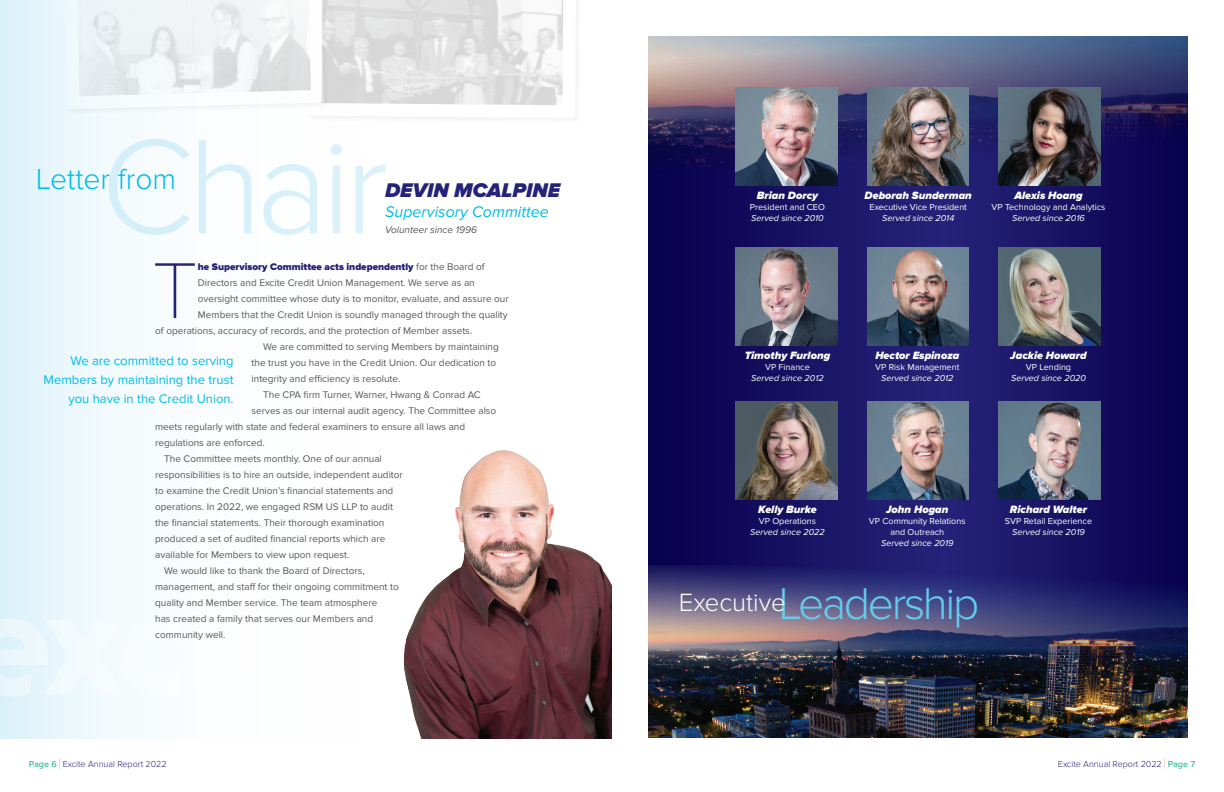
<style>
.page{position:relative;width:1224px;height:792px;background:#fff}
.page>*{position:absolute;margin:0;border:0;box-sizing:border-box;transform-origin:0 0}
.t1{font:300 139.4px "Proxima Nova";letter-spacing:-.05em;color:#d4eff9}
.t2{font:100 82px "Proxima Nova T";color:#252279}
.t3{font:300 46.1px "Proxima Nova";letter-spacing:-.05em;color:#63cdee}
.t4{font:300 30px "Proxima Nova";color:#02bce8}
.t5{font:italic 900 20.6px "Proxima Nova";color:#252279}
.t6{font:italic 16px "Proxima Nova";color:#02bce8}
.t7{font:13px/19px "Proxima Nova";color:#02bce8;text-align:right}
.t8{font:italic 900 11px "Proxima Nova";color:#fff}
.t9{font:10px "Proxima Nova";color:#57585a}
.t10{font:900 10px "Proxima Nova";color:#252279}
.t11{font:italic 10px "Proxima Nova";color:#57585a}
.t12{font:9px/10.8px "Proxima Nova";color:#fff;text-align:center}
.t13{font:italic 9px "Proxima Nova";color:#fff}
.t14{font:300 9px "Proxima Nova";color:#252279}
.s1{font-weight:400;color:#57585a}
.s2{font-weight:600;color:#42bea0}
.s3{font-size:16.2px;color:#f47d4d}
</style>
<div class="page">
<svg style="left:0;top:0;width:131px;height:738px"></svg>
<svg style="left:0;top:586px;width:131px;height:111px;fill:#eef8fc"></svg>
<svg style="left:57px;top:0;width:519px;height:124px"></svg>
<img style="left:403px;top:450px;width:209px;height:289px">
<svg style="left:648px;top:168px;width:540px;height:398px;background:#160f5f"></svg>
<img style="left:648px;top:36px;width:540px;height:132px">
<img style="left:648px;top:566px;width:540px;height:172px">
<img style="left:736px;top:88px;width:102px;height:98px">
<img style="left:867px;top:88px;width:102px;height:98px">
<img style="left:998px;top:88px;width:102px;height:98px">
<img style="left:736px;top:247px;width:102px;height:98px">
<img style="left:867px;top:247px;width:102px;height:98px">
<img style="left:998px;top:247px;width:102px;height:98px">
<img style="left:736px;top:402px;width:102px;height:98px">
<img style="left:867px;top:402px;width:102px;height:98px">
<img style="left:998px;top:402px;width:102px;height:98px">
<h1 class="t1" style="left:101px;top:107px;width:289px">Chair</h1>
<h2 class="t2" style="left:152px;top:244px;width:47px">T</h2>
<p class="t10" style="left:198px;top:261px;width:288px">he Supervisory Committee acts independently <span class="s1">for the Board of</span></p>
<h3 class="t4" style="left:36px;top:161px;width:142px">Letter from</h3>
<h3 class="t5" style="left:385px;top:179px;width:176px">DEVIN MCALPINE</h3>
<h3 class="t6" style="left:385px;top:202px;width:165px">Supervisory Committee</h3>
<p class="t11" style="left:385px;top:224px;width:93px">Volunteer since 1996</p>
<p class="t9" style="left:198px;top:277px;width:278px">Directors and Excite Credit Union Management. We serve as an</p>
<p class="t9" style="left:198px;top:293px;width:312px">oversight committee whose duty is to monitor, evaluate, and assure our</p>
<p class="t9" style="left:198px;top:309px;width:311px">Members that the Credit Union is soundly managed through the quality</p>
<p class="t9" style="left:155px;top:325px;width:319px">of operations, accuracy of records, and the protection of Member assets.</p>
<p class="t9" style="left:263px;top:341px;width:237px">We are committed to serving Members by maintaining</p>
<p class="t9" style="left:252px;top:357px;width:246px">the trust you have in the Credit Union. Our dedication to</p>
<p class="t9" style="left:252px;top:373px;width:150px">integrity and efficiency is resolute.</p>
<p class="t9" style="left:263px;top:389px;width:219px">The CPA firm Turner, Warner, Hwang &amp; Conrad AC</p>
<p class="t9" style="left:252px;top:405px;width:246px">serves as our internal audit agency. The Committee also</p>
<p class="t9" style="left:155px;top:421px;width:312px">meets regularly with state and federal examiners to ensure all laws and</p>
<p class="t9" style="left:155px;top:437px;width:111px">regulations are enforced.</p>
<p class="t9" style="left:164px;top:453px;width:219px">The Committee meets monthly. One of our annual</p>
<p class="t9" style="left:155px;top:469px;width:249px">responsibilities is to hire an outside, independent auditor</p>
<p class="t9" style="left:155px;top:485px;width:240px">to examine the Credit Union’s financial statements and</p>
<p class="t9" style="left:155px;top:501px;width:239px">operations. In 2022, we engaged RSM US LLP to audit</p>
<p class="t9" style="left:155px;top:517px;width:231px">the financial statements. Their thorough examination</p>
<p class="t9" style="left:155px;top:533px;width:232px">produced a set of audited financial reports which are</p>
<p class="t9" style="left:155px;top:549px;width:196px">available for Members to view upon request.</p>
<p class="t9" style="left:164px;top:565px;width:202px">We would like to thank the Board of Directors,</p>
<p class="t9" style="left:155px;top:581px;width:245px">management, and staff for their ongoing commitment to</p>
<p class="t9" style="left:155px;top:597px;width:224px">quality and Member service. The team atmosphere</p>
<p class="t9" style="left:155px;top:613px;width:220px">has created a family that serves our Members and</p>
<p class="t9" style="left:155px;top:629px;width:72px">community well.</p>
<h3 class="t7" style="left:44px;top:352px;width:191px">We are committed to serving<br>Members by maintaining the trust you have in the Credit Union.</h3>
<p class="t8" style="left:757px;top:189px;width:63px">Brian Dorcy</p>
<p class="t12" style="left:750px;top:202px;width:76px">President and CEO</p>
<p class="t13" style="left:751px;top:213px;width:74px">Served since 2010</p>
<p class="t8" style="left:865px;top:189px;width:109px">Deborah Sunderman</p>
<p class="t12" style="left:870px;top:202px;width:99px">Executive Vice President</p>
<p class="t13" style="left:882px;top:213px;width:74px">Served since 2014</p>
<p class="t8" style="left:1014px;top:189px;width:70px">Alexis Hoang</p>
<p class="t12" style="left:992px;top:202px;width:115px">VP Technology and Analytics</p>
<p class="t13" style="left:1012px;top:213px;width:74px">Served since 2016</p>
<p class="t8" style="left:745px;top:349px;width:87px">Timothy Furlong</p>
<p class="t12" style="left:765px;top:362px;width:46px">VP Finance</p>
<p class="t13" style="left:751px;top:373px;width:74px">Served since 2012</p>
<p class="t8" style="left:875px;top:349px;width:85px">Hector Espinoza</p>
<p class="t12" style="left:875px;top:362px;width:86px">VP Risk Management</p>
<p class="t13" style="left:881px;top:373px;width:74px">Served since 2012</p>
<p class="t8" style="left:1010px;top:349px;width:78px">Jackie Howard</p>
<p class="t12" style="left:1026px;top:362px;width:47px">VP Lending</p>
<p class="t13" style="left:1011px;top:373px;width:76px">Served since 2020</p>
<p class="t8" style="left:758px;top:503px;width:60px">Kelly Burke</p>
<p class="t12" style="left:759px;top:516px;width:59px">VP Operations</p>
<p class="t13" style="left:750px;top:527px;width:76px">Served since 2022</p>
<p class="t8" style="left:886px;top:503px;width:64px">John Hogan</p>
<p class="t12" style="left:869px;top:516px;width:98px">VP Community Relations and Outreach</p>
<p class="t13" style="left:881px;top:538px;width:74px">Served since 2019</p>
<h3 class="t3" style="left:679px;top:577px;width:302px"><sup>Executive</sup>Leadership</h3>
<p class="t8" style="left:1010px;top:503px;width:79px">Richard Walter</p>
<p class="t12" style="left:1005px;top:516px;width:89px">SVP Retail Experience</p>
<p class="t13" style="left:1012px;top:527px;width:74px">Served since 2019</p>
<p class="t14" style="left:29px;top:759px;width:139px"><span class="s2">Page 6</span> <span class="s3">I</span> Excite Annual Report 2022</p>
<p class="t14" style="left:1058px;top:759px;width:139px">Excite Annual Report 2022 <span class="s3">I</span> <span class="s2">Page 7</span></p>
</div>
